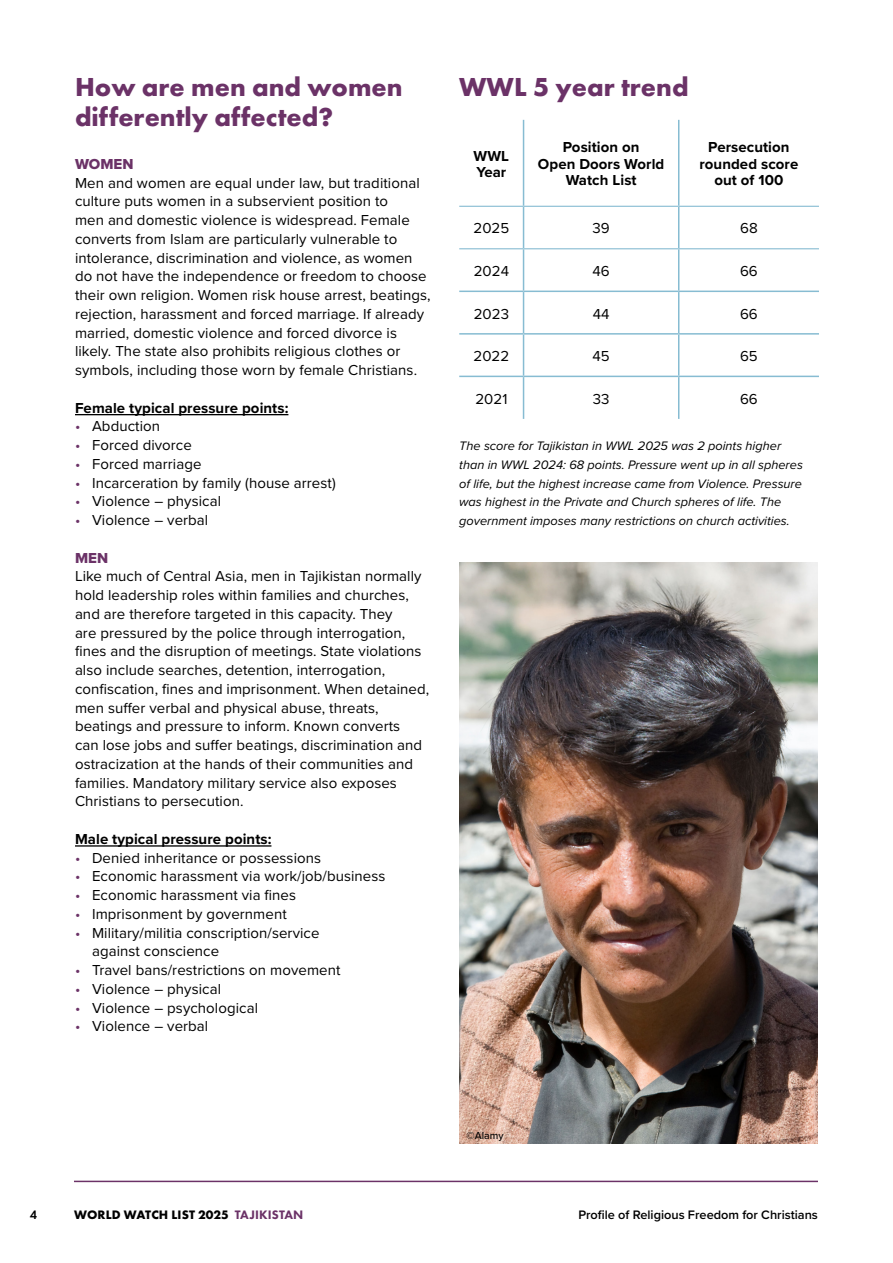
<style>
.page{position:relative;width:893px;height:1263px;background:#fff}
.page>*{position:absolute;margin:0;border:0;box-sizing:border-box;transform-origin:0 0}
.t1{font:700 27px/30px "Futura PT";color:#6b3267}
.t2{font:15px/18.8px "Proxima Nova";letter-spacing:.005em;color:#000}
.t3{font:700 15px/16.5px "Proxima Nova";letter-spacing:.005em;color:#000;text-align:center}
.t4{font:15px "Proxima Nova Extrabld";letter-spacing:.005em;color:#6b3267}
.t5{font:italic 12.75px/18.8px "Proxima Nova";color:#000}
.t6{font:600 12.75px "Proxima Nova";color:#000}
.t7{font:700 12.75px "Futura PT";letter-spacing:.01em;color:#000}
.t8{font:600 12.75px "Futura PT";color:#000}
.t9{font:500 10.5px "Proxima Nova";letter-spacing:.005em;color:#000}
.s1{color:#6b3267}
.s2{font-weight:800;color:#6b3267}
</style>
<div class="page">
<hr style="left:74px;top:1181px;width:744px;height:1px;background:#6b3267">
<hr style="left:75px;top:414px;width:213px;height:1px;background:#000">
<hr style="left:75px;top:845px;width:196px;height:2px;background:#000">
<hr style="left:523px;top:120px;width:1px;height:86px;background:#87bcd2">
<hr style="left:678px;top:120px;width:1px;height:86px;background:#87bcd2">
<hr style="left:523px;top:207px;width:1px;height:41px;background:#87bcd2">
<hr style="left:678px;top:207px;width:1px;height:41px;background:#87bcd2">
<hr style="left:523px;top:249px;width:1px;height:42px;background:#87bcd2">
<hr style="left:678px;top:249px;width:1px;height:42px;background:#87bcd2">
<hr style="left:459px;top:291px;width:65px;height:1px;background:#87bcd2">
<hr style="left:524px;top:291px;width:155px;height:1px;background:#87bcd2">
<hr style="left:523px;top:292px;width:1px;height:41px;background:#87bcd2">
<hr style="left:679px;top:291px;width:140px;height:1px;background:#87bcd2">
<hr style="left:678px;top:292px;width:1px;height:41px;background:#87bcd2">
<hr style="left:459px;top:333px;width:65px;height:2px;background:#87bcd2">
<hr style="left:524px;top:333px;width:155px;height:2px;background:#87bcd2">
<hr style="left:523px;top:335px;width:1px;height:41px;background:#87bcd2">
<hr style="left:679px;top:333px;width:140px;height:2px;background:#87bcd2">
<hr style="left:678px;top:335px;width:1px;height:41px;background:#87bcd2">
<hr style="left:459px;top:376px;width:65px;height:1px;background:#87bcd2">
<hr style="left:524px;top:376px;width:155px;height:1px;background:#87bcd2">
<hr style="left:523px;top:377px;width:1px;height:42px;background:#87bcd2">
<hr style="left:679px;top:376px;width:140px;height:1px;background:#87bcd2">
<hr style="left:678px;top:377px;width:1px;height:42px;background:#87bcd2">
<hr style="left:459px;top:206px;width:65px;height:1px;background:#87bcd2">
<hr style="left:524px;top:206px;width:155px;height:1px;background:#87bcd2">
<hr style="left:679px;top:206px;width:140px;height:1px;background:#87bcd2">
<hr style="left:459px;top:248px;width:65px;height:1px;background:#87bcd2">
<hr style="left:524px;top:248px;width:155px;height:1px;background:#87bcd2">
<hr style="left:679px;top:248px;width:140px;height:1px;background:#87bcd2">
<img style="left:459px;top:563px;width:359px;height:581px">
<h1 class="t1" style="left:75px;top:71px;width:329px">How are men and women differently affected?</h1>
<p class="t4" style="left:75px;top:153px;width:60px">WOMEN</p>
<p class="t2" style="left:75px;top:172px;width:357px">Men and women are equal under law, but traditional culture puts women in a subservient position to<br>men and domestic violence is widespread. Female converts from Islam are particularly vulnerable to intolerance, discrimination and violence, as women do not have the independence or freedom to choose their own religion. Women risk house arrest, beatings, rejection, harassment and forced marriage. If already married, domestic violence and forced divorce is likely. The state also prohibits religious clothes or symbols, including those worn by female Christians.</p>
<p class="t3" style="left:75px;top:399px;width:215px">Female typical pressure points:</p>
<p class="t2" style="left:75px;top:416px;width:87px"><span class="s1">•</span> Abduction</p>
<p class="t2" style="left:75px;top:435px;width:118px"><span class="s1">•</span> Forced divorce</p>
<p class="t2" style="left:75px;top:454px;width:128px"><span class="s1">•</span> Forced marriage</p>
<p class="t2" style="left:75px;top:472px;width:262px"><span class="s1">•</span> Incarceration by family (house arrest)</p>
<p class="t2" style="left:75px;top:491px;width:148px"><span class="s1">•</span> Violence – physical</p>
<p class="t2" style="left:75px;top:510px;width:135px"><span class="s1">•</span> Violence – verbal</p>
<p class="t4" style="left:75px;top:546px;width:35px">MEN</p>
<p class="t2" style="left:75px;top:566px;width:356px">Like much of Central Asia, men in Tajikistan normally hold leadership roles within families and churches, and are therefore targeted in this capacity. They<br>are pressured by the police through interrogation, fines and the disruption of meetings. State violations also include searches, detention, interrogation, confiscation, fines and imprisonment. When detained, men suffer verbal and physical abuse, threats, beatings and pressure to inform. Known converts<br>can lose jobs and suffer beatings, discrimination and ostracization at the hands of their communities and families. Mandatory military service also exposes Christians to persecution.</p>
<p class="t3" style="left:75px;top:830px;width:198px">Male typical pressure points:</p>
<p class="t2" style="left:75px;top:847px;width:248px"><span class="s1">•</span> Denied inheritance or possessions</p>
<p class="t2" style="left:75px;top:866px;width:312px"><span class="s1">•</span> Economic harassment via work/job/business</p>
<p class="t2" style="left:75px;top:885px;width:223px"><span class="s1">•</span> Economic harassment via fines</p>
<p class="t2" style="left:75px;top:904px;width:213px"><span class="s1">•</span> Imprisonment by government</p>
<p class="t2" style="left:92px;top:922px;width:229px;text-indent:-17px"><span class="s1">•</span> Military/militia conscription/service against conscience</p>
<p class="t2" style="left:75px;top:960px;width:267px"><span class="s1">•</span> Travel bans/restrictions on movement</p>
<p class="t2" style="left:75px;top:979px;width:148px"><span class="s1">•</span> Violence – physical</p>
<p class="t2" style="left:75px;top:997px;width:185px"><span class="s1">•</span> Violence – psychological</p>
<p class="t2" style="left:75px;top:1016px;width:135px"><span class="s1">•</span> Violence – verbal</p>
<h1 class="t1" style="left:459px;top:71px;width:231px">WWL 5 year trend</h1>
<p class="t3" style="left:474px;top:147px;width:37px;text-align:left">WWL<br>Year</p>
<p class="t3" style="left:538px;top:139px;width:128px">Position on<br>Open Doors World<br>Watch List</p>
<p class="t3" style="left:699px;top:139px;width:100px">Persecution rounded score out of 100</p>
<p class="t2" style="left:473px;top:218px;width:37px">2025</p>
<p class="t2" style="left:592px;top:218px;width:19px">39</p>
<p class="t2" style="left:740px;top:218px;width:19px">68</p>
<p class="t2" style="left:474px;top:261px;width:37px">2024</p>
<p class="t2" style="left:592px;top:261px;width:19px">46</p>
<p class="t2" style="left:740px;top:261px;width:19px">66</p>
<p class="t2" style="left:474px;top:303px;width:37px">2023</p>
<p class="t2" style="left:593px;top:303px;width:18px">44</p>
<p class="t2" style="left:740px;top:303px;width:19px">66</p>
<p class="t2" style="left:473px;top:346px;width:37px">2022</p>
<p class="t2" style="left:592px;top:346px;width:19px">45</p>
<p class="t2" style="left:740px;top:346px;width:19px">65</p>
<p class="t2" style="left:475px;top:389px;width:34px">2021</p>
<p class="t2" style="left:593px;top:389px;width:18px">33</p>
<p class="t2" style="left:740px;top:389px;width:19px">66</p>
<p class="t5" style="left:459px;top:436px;width:345px">The score for Tajikistan in WWL 2025 was 2 points higher than in WWL 2024: 68 points. Pressure went up in all spheres of life, but the highest increase came from Violence. Pressure was highest in the Private and Church spheres of life. The government imposes many restrictions on church activities.</p>
<p class="t9" style="left:466px;top:1128px;width:39px">©Alamy</p>
<p class="t8" style="left:30px;top:1207px;width:9px">4</p>
<p class="t7" style="left:74px;top:1206px;width:231px">WORLD WATCH LIST 2025 <span class="s2">TAJIKISTAN</span></p>
<p class="t6" style="left:578px;top:1205px;width:241px">Profile of Religious Freedom for Christians</p>
</div>
